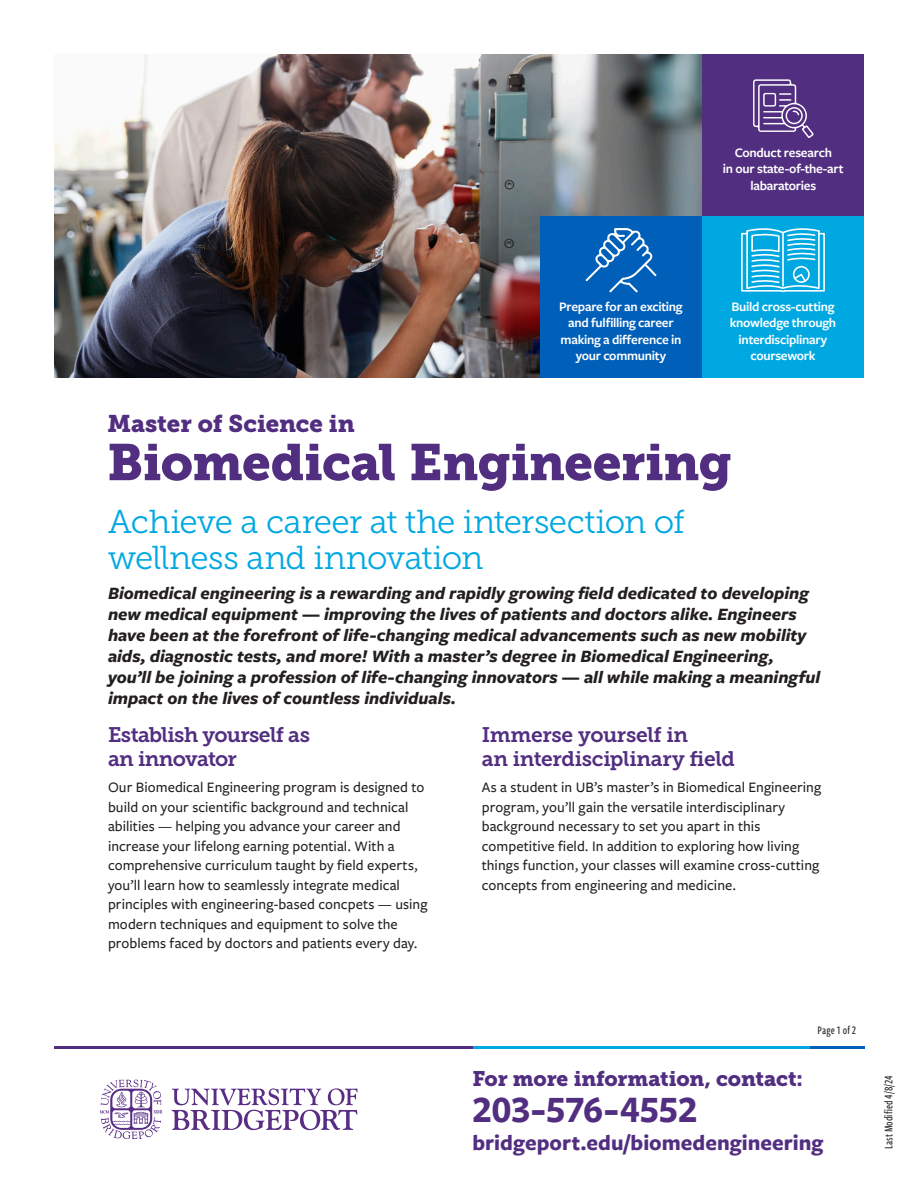
<style>
.page{position:relative;width:918px;height:1188px;background:#fff}
.page>*{position:absolute;margin:0;border:0;box-sizing:border-box;transform-origin:0 0}
.Program_Title{font:51px "Museo Slab 900";letter-spacing:-.01em;color:#522e81}
.t1{font:700 39px "Freight Sans Pro";letter-spacing:-.005em;color:#522e81}
.Main_Heading{font:33px/36px "Museo Slab 300";letter-spacing:-.02em;color:#00a8e2}
.Degree_Title{font:24px "Museo Slab 900";letter-spacing:-.005em;color:#522e81}
.t2{font:700 22.5px "Freight Sans Pro";color:#522e81}
.Sub_Heading{font:21px/24px "Museo Slab 700";letter-spacing:-.02em;color:#522e81}
.t3{font:21px "Museo Slab 900";letter-spacing:-.01em;color:#522e81}
.Body_Intro{font:italic 700 18px/21px "Freight Sans Pro";color:#231f20}
.Body_Copy{font:500 15px/19.5px "Freight Sans Pro";letter-spacing:.005em;color:#231f20}
.t4{font:600 13.5px/16.5px "Freight Sans Pro";letter-spacing:-.02em;color:#fff;text-align:center}
.Fine_Print{font:500 12px "Freight Sans Cmp Pro";letter-spacing:.005em;color:#231f20}
</style>
<div class="page">
<hr style="left:472px;top:1046px;width:338px;height:3px;background:#00a8e2">
<hr style="left:54px;top:1046px;width:418px;height:3px;background:#522e81">
<hr style="left:810px;top:1046px;width:55px;height:3px;background:#005fb9">
<svg style="left:172px;top:1088px;width:186px;height:42px"></svg>
<svg style="left:100px;top:1080px;width:62px;height:59px"></svg>
<img style="left:54px;top:54px;width:648px;height:324px">
<div style="left:702px;top:216px;width:162px;height:162px;background:#00a8e2"></div>
<div style="left:702px;top:54px;width:162px;height:162px;background:#522e81"></div>
<div style="left:540px;top:216px;width:162px;height:162px;background:#005fb9"></div>
<svg style="left:586px;top:228px;width:70px;height:64px"></svg>
<svg style="left:741px;top:228px;width:84px;height:64px"></svg>
<svg style="left:753px;top:79px;width:61px;height:59px"></svg>
<p class="t4" style="left:723px;top:143px;width:122px">Conduct research<br>in our state-of-the-art labaratories</p>
<p class="t4" style="left:559px;top:298px;width:125px">Prepare for an exciting and fulfilling career making a difference in your community</p>
<p class="t4" style="left:730px;top:298px;width:108px">Build cross-cutting knowledge through interdisciplinary coursework</p>
<p class="Degree_Title" style="left:108px;top:410px;width:249px">Master of Science in</p>
<p class="Program_Title" style="left:107px;top:433px;width:626px">Biomedical Engineering</p>
<p class="Main_Heading" style="left:108px;top:504px;width:578px">Achieve a career at the intersection of wellness and innovation</p>
<p class="Body_Intro" style="left:108px;top:582px;width:714px">Biomedical engineering is a rewarding and rapidly growing field dedicated to developing new medical equipment — improving the lives of patients and doctors alike. Engineers have been at the forefront of life-changing medical advancements such as new mobility aids, diagnostic tests, and more! With a master’s degree in Biomedical Engineering, you’ll be joining a profession of life-changing innovators — all while making a meaningful impact on the lives of countless individuals.</p>
<p class="Sub_Heading" style="left:108px;top:723px;width:204px">Establish yourself as an innovator</p>
<p class="Body_Copy" style="left:108px;top:777px;width:321px">Our Biomedical Engineering program is designed to build on your scientific background and technical abilities — helping you advance your career and increase your lifelong earning potential. With a comprehensive curriculum taught by field experts, you’ll learn how to seamlessly integrate medical principles with engineering-based concpets — using modern techniques and equipment to solve the problems faced by doctors and patients every day.</p>
<p class="Sub_Heading" style="left:482px;top:723px;width:255px">Immerse yourself in<br>an interdisciplinary field</p>
<p class="Body_Copy" style="left:482px;top:777px;width:341px">As a student in UB’s master’s in Biomedical Engineering program, you’ll gain the versatile interdisciplinary background necessary to set you apart in this competitive field. In addition to exploring how living things function, your classes will examine cross-cutting concepts from engineering and medicine.</p>
<p class="Fine_Print" style="left:818px;top:1022px;width:40px">Page 1 of 2</p>
<h3 class="t3" style="left:472px;top:1066px;width:332px">For more information, contact:</h3>
<h2 class="t1" style="left:472px;top:1082px;width:227px">203-576-4552</h2>
<h3 class="t2" style="left:472px;top:1127px;width:352px">bridgeport.edu/biomedengineering</h3>
<p class="Fine_Print" style="left:880px;top:1149px;width:75px;rotate:-90deg">Last Modified 4/8/24</p>
</div>
